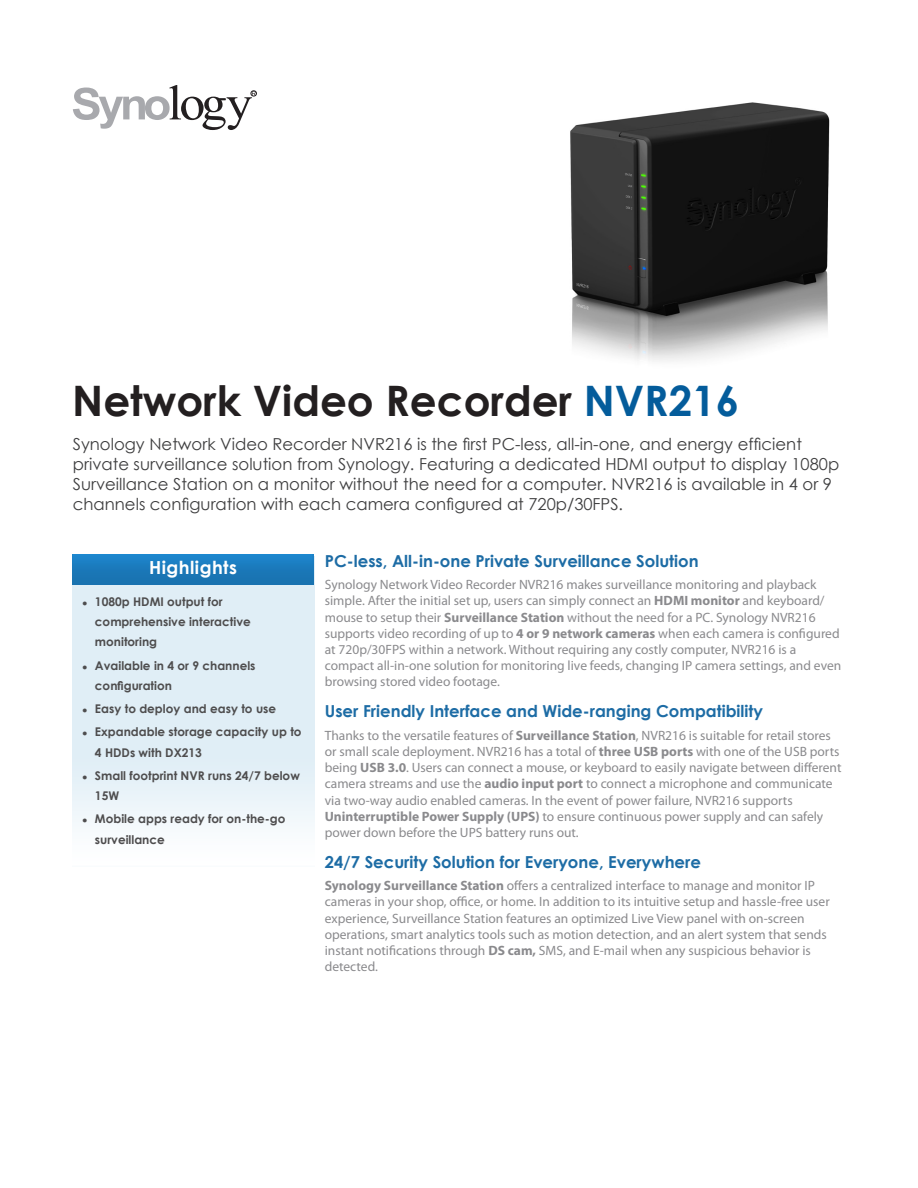
<style>
.page{position:relative;width:918px;height:1188px;background:#fff}
.page>*{position:absolute;margin:0;border:0;box-sizing:border-box;transform-origin:0 0}
.ChapterTitle{font:700 42px "Century Gothic";color:#231f20}
.ChapterTitleHighligh{font:700 18px "Century Gothic";letter-spacing:.025em;color:#fff}
.ChapterTitleDesc{font:16.5px/19.8px "Century Gothic";color:#3e3e3f}
.BodyHeading{font:700 16.5px "Century Gothic";color:#1d6ca5}
.BodyContent{font:13.5px/16.2px "Myriad Pro";color:#8a8a8d}
.t1{font:700 12px/20.2px "Century Gothic";color:#4e4d4e}
.s1{color:#045c9b}
.s2{font-family:"Arial";font-size:9px}
.s3{font-weight:700}
</style>
<div class="page">
<img style="left:570px;top:102px;width:260px;height:259px">
<svg style="left:73px;top:85px;width:184px;height:45px"></svg>
<img style="left:72px;top:554px;width:242px;height:31px">
<p class="ChapterTitle" style="left:72px;top:368px;width:668px">Network Video Recorder <span class="s1">NVR216</span></p>
<p class="ChapterTitleDesc" style="left:73px;top:434px;width:768px">Synology Network Video Recorder NVR216 is the first PC-less, all-in-one, and energy efficient private surveillance solution from Synology. Featuring a dedicated HDMI output to display 1080p Surveillance Station on a monitor without the need for a computer. NVR216 is available in 4 or 9 channels configuration with each camera configured at 720p/30FPS.</p>
<p class="ChapterTitleHighligh" style="left:149px;top:554px;width:89px">Highlights</p>
<p class="t1" style="left:95px;top:591px;width:157px;text-indent:-13px"><span class="s2">●</span> 1080p HDMI output for comprehensive interactive monitoring</p>
<p class="t1" style="left:95px;top:655px;width:162px;text-indent:-13px"><span class="s2">●</span> Available in 4 or 9 channels configuration</p>
<p class="t1" style="left:82px;top:698px;width:195px"><span class="s2">●</span> Easy to deploy and easy to use</p>
<p class="t1" style="left:95px;top:721px;width:208px;text-indent:-13px"><span class="s2">●</span> Expandable storage capacity up to<br>4 HDDs with DX213</p>
<p class="t1" style="left:95px;top:765px;width:206px;text-indent:-13px"><span class="s2">●</span> Small footprint NVR runs 24/7 below<br>15W</p>
<p class="t1" style="left:95px;top:808px;width:192px;text-indent:-13px"><span class="s2">●</span> Mobile apps ready for on-the-go surveillance</p>
<p class="BodyHeading" style="left:325px;top:548px;width:375px">PC-less, All-in-one Private Surveillance Solution</p>
<p class="BodyContent" style="left:325px;top:576px;width:518px">Synology Network Video Recorder NVR216 makes surveillance monitoring and playback simple. After the initial set up, users can simply connect an <span class="s3">HDMI monitor</span> and keyboard/ mouse to setup their <span class="s3">Surveillance Station</span> without the need for a PC. Synology NVR216 supports video recording of up to <span class="s3">4 or 9 network cameras</span> when each camera is configured at 720p/30FPS within a network. Without requiring any costly computer, NVR216 is a compact all-in-one solution for monitoring live feeds, changing IP camera settings, and even browsing stored video footage.</p>
<p class="BodyHeading" style="left:325px;top:699px;width:440px">User Friendly Interface and Wide-ranging Compatibility</p>
<p class="BodyContent" style="left:325px;top:727px;width:518px">Thanks to the versatile features of <span class="s3">Surveillance Station</span>, NVR216 is suitable for retail stores or small scale deployment. NVR216 has a total of <span class="s3">three USB ports</span> with one of the USB ports being <span class="s3">USB 3.0</span>. Users can connect a mouse, or keyboard to easily navigate between different camera streams and use the <span class="s3">audio input port</span> to connect a microphone and communicate via two-way audio enabled cameras. In the event of power failure, NVR216 supports <span class="s3">Uninterruptible Power Supply (UPS)</span> to ensure continuous power supply and can safely power down before the UPS battery runs out.</p>
<p class="BodyHeading" style="left:325px;top:849px;width:378px">24/7 Security Solution for Everyone, Everywhere</p>
<p class="BodyContent" style="left:325px;top:877px;width:507px"><span class="s3">Synology Surveillance Station</span> offers a centralized interface to manage and monitor IP cameras in your shop, office, or home. In addition to its intuitive setup and hassle-free user experience, Surveillance Station features an optimized Live View panel with on-screen operations, smart analytics tools such as motion detection, and an alert system that sends instant notifications through <span class="s3">DS cam,</span> SMS, and E-mail when any suspicious behavior is detected.</p>
</div>
